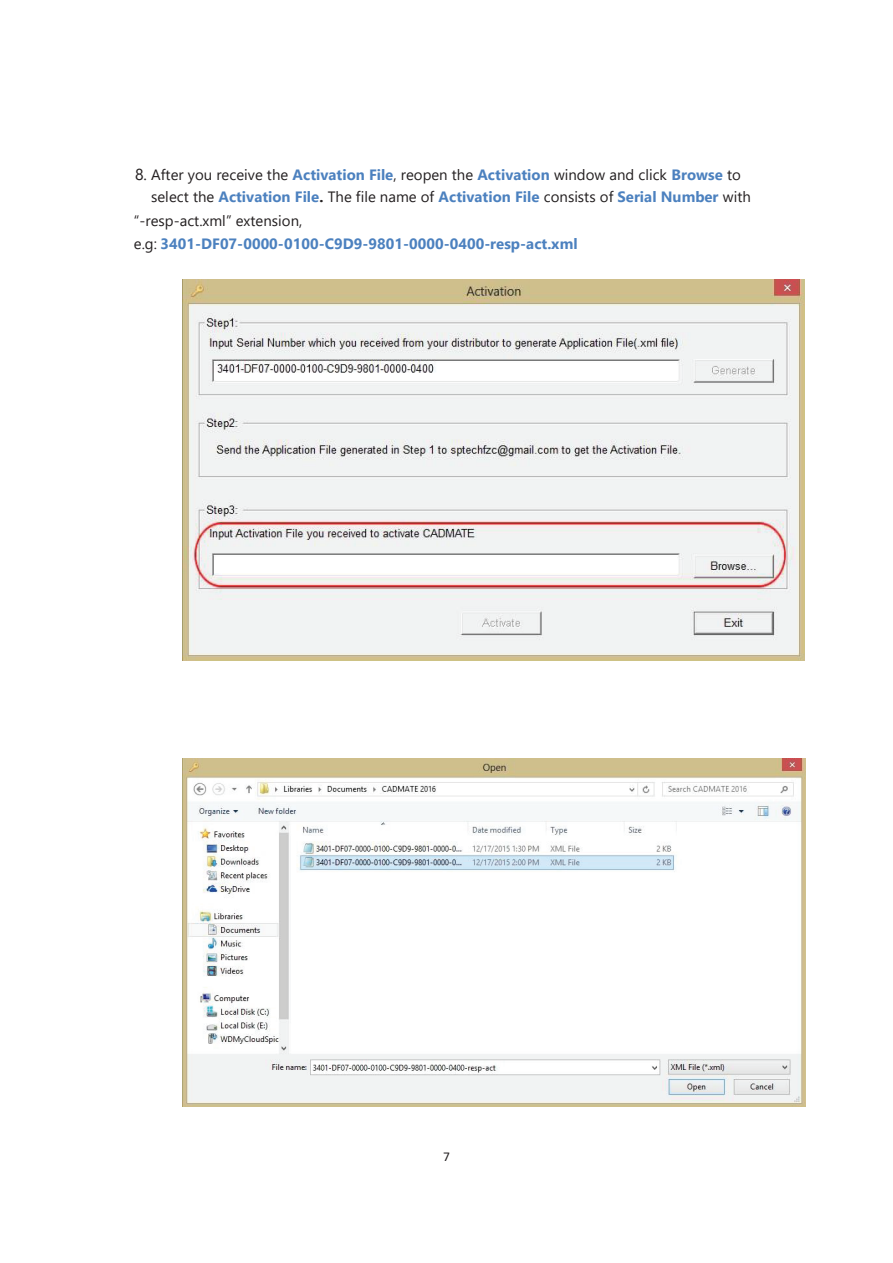
<style>
.page{position:relative;width:893px;height:1263px;background:#fff}
.page>*{position:absolute;margin:0;border:0;box-sizing:border-box;transform-origin:0 0}
.t1{font:700 15px "Segoe UI";color:#4c81bf}
.t2{font:15px "Segoe UI";color:#231f20}
.t3{font:13.5px "Calibri";color:#231f20}
.s1{font-size:15.9px}
.s2{font-weight:700;color:#4c81bf}
.s3{font-weight:400;color:#231f20}
.s4{color:#231f20}
</style>
<div class="page">
<img style="left:182px;top:279px;width:622px;height:382px">
<img style="left:182px;top:758px;width:624px;height:349px">
<p class="t2" style="left:135px;top:160px;width:607px"><span class="s1">8.</span> After you receive the <span class="s2">Activation File</span>, reopen the <span class="s2">Activation</span> window and click <span class="s2">Browse</span> to</p>
<p class="t1" style="left:151px;top:183px;width:601px"><span class="s3">select the</span> Activation File<span class="s4">.</span> <span class="s3">The file name of</span> Activation File <span class="s3">consists of</span> Serial Number <span class="s3">with</span></p>
<p class="t2" style="left:134px;top:206px;width:170px">“-resp-act.xml” extension,</p>
<p class="t1" style="left:134px;top:230px;width:445px"><span class="s3">e.g:</span> 3401-DF07-0000-0100-C9D9-9801-0000-0400-resp-act.xml</p>
<p class="t3" style="left:443px;top:1147px;width:8px">7</p>
</div>
